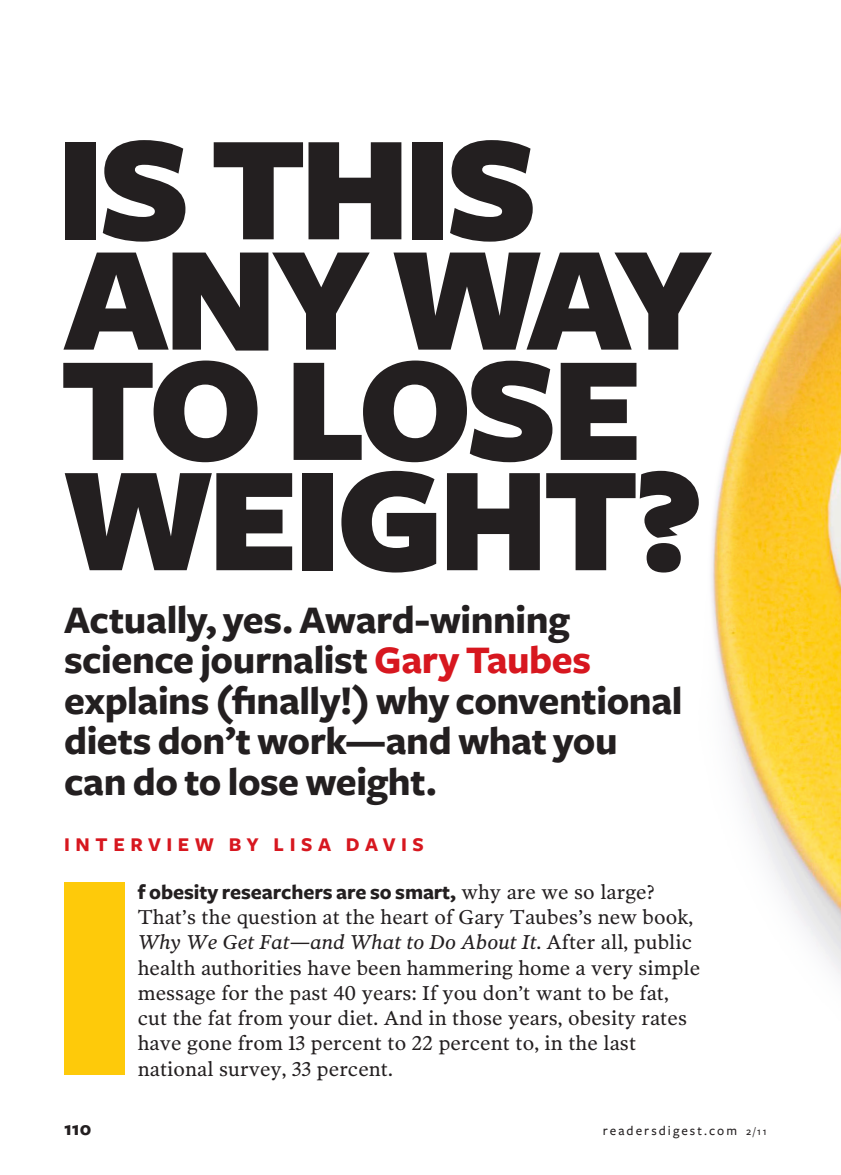
<style>
.page{position:relative;width:841px;height:1175px;background:#fff}
.page>*{position:absolute;margin:0;border:0;box-sizing:border-box;transform-origin:0 0}
.Well_Dek_FrtSansBld{font:900 308.25px "Freight Sans";color:#feca0a}
.Well_Dek_FrtSansBld-2{font:900 155.25px/110.2px "Freight Sans";letter-spacing:-.045em;color:#231f20}
.Well_Dek_FrtSansBld-3{font:700 40.5px/40.5px "Freight Sans";letter-spacing:-.01em;color:#231f20}
.Body_Txt_WELL{font:700 21.38px "Freight Sans";letter-spacing:-.005em;color:#231f20}
.Body_Txt_WELL-2{font:20.25px/25.2px "Poynter OS Text Two L";letter-spacing:.005em;color:#231f20}
.Well_Byline{font:700 20.25px "Freight Sans";letter-spacing:.275em;color:#d7171f}
.t1{font:700 20.25px "Freight Sans";color:#231f20}
.t2{font:500 13.5px "Freight Sans";letter-spacing:.15em;color:#231f20}
.s1{color:#d7171f}
.s2{font-family:"Poynter OS Text Two L";font-weight:400;font-size:20.25px}
.s3{font-style:italic}
.s4{font-size:11.25px}
</style>
<div class="page">
<img style="left:711px;top:231px;width:129px;height:743px">
<p class="Well_Dek_FrtSansBld-2" style="left:55px;top:141px;width:659px">IS THIS<br>ANY WAY<br>TO LOSE<br>WEIGHT?</p>
<p class="Well_Dek_FrtSansBld-3" style="left:64px;top:601px;width:619px">Actually, yes. Award-winning science journalist <span class="s1">Gary Taubes </span>explains (finally!) why conventional diets don’t work—and what you can do to lose weight.</p>
<p class="Well_Byline" style="left:64px;top:833px;width:361px">INTERVIEW BY LISA DAVIS</p>
<p class="Well_Dek_FrtSansBld" style="left:46px;top:812px;width:99px">I</p>
<p class="Body_Txt_WELL" style="left:138px;top:880px;width:518px">f obesity researchers are so smart, <span class="s2">why are we so large?</span></p>
<p class="Body_Txt_WELL-2" style="left:138px;top:904px;width:563px">That’s the question at the heart of Gary Taubes’s new book, <span class="s3">Why We Get Fat—and What to Do About It.</span> After all, public health authorities have been hammering home a very simple message for the past 40 years: If you don’t want to be fat, cut the fat from your diet. And in those years, obesity rates have gone from 13 percent to 22 percent to, in the last</p>
<p class="Body_Txt_WELL-2" style="left:138px;top:1055px;width:256px">national survey, 33 percent.</p>
<p class="t1" style="left:64px;top:1117px;width:29px">110</p>
<p class="t2" style="left:602px;top:1123px;width:165px">readersdigest.com <span class="s4">2/11</span></p>
</div>
